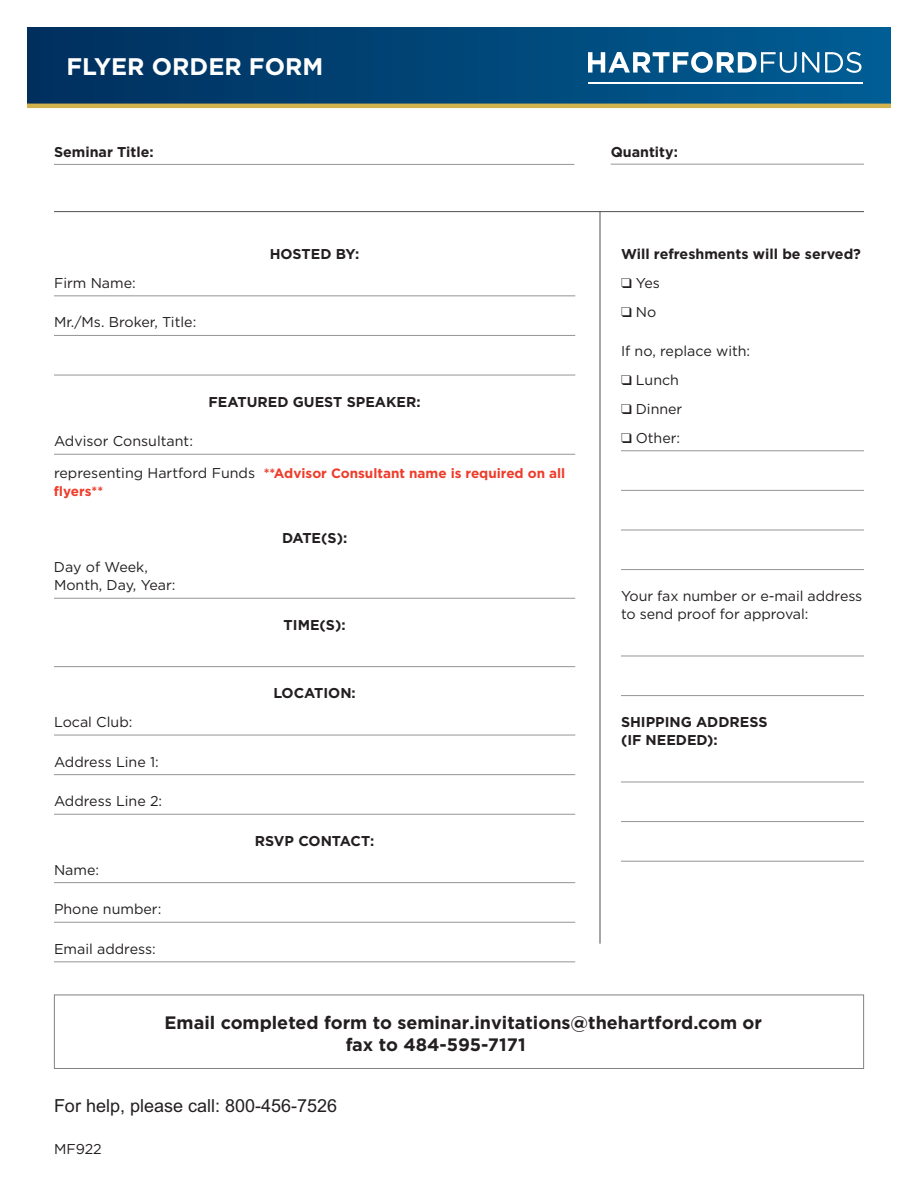
<style>
.page{position:relative;width:918px;height:1188px;background:#fff}
.page>*{position:absolute;margin:0;border:0;box-sizing:border-box;transform-origin:0 0}
.t1{font:700 24px "Gotham";color:#fff}
.t2{font:700 18px/21.6px "Gotham";color:#231f20}
.t3{font:18px "Arial";color:#231f20}
.t4{font:14.25px/18px "Gotham";color:#231f20}
.t5{font:700 14.25px/18px "Gotham";color:#231f20}
.t6{font:700 13.5px/18px "Gotham";color:#ef3b2a}
.s1{font-weight:400;font-size:14.25px;color:#231f20}
</style>
<div class="page">
<hr style="left:54px;top:295px;width:521px;height:1px;background:#939598">
<hr style="left:54px;top:335px;width:521px;height:1px;background:#939598">
<hr style="left:54px;top:375px;width:521px;height:1px;background:#939598">
<hr style="left:54px;top:454px;width:521px;height:1px;background:#939598">
<hr style="left:54px;top:598px;width:521px;height:1px;background:#939598">
<hr style="left:54px;top:666px;width:521px;height:1px;background:#939598">
<hr style="left:54px;top:735px;width:521px;height:1px;background:#939598">
<hr style="left:54px;top:774px;width:521px;height:1px;background:#939598">
<hr style="left:54px;top:814px;width:521px;height:1px;background:#939598">
<hr style="left:54px;top:882px;width:521px;height:1px;background:#939598">
<hr style="left:54px;top:922px;width:521px;height:1px;background:#939598">
<hr style="left:54px;top:961px;width:521px;height:1px;background:#939598">
<hr style="left:599px;top:211px;width:2px;height:733px;background:#57585a">
<hr style="left:621px;top:450px;width:243px;height:1px;background:#939598">
<hr style="left:621px;top:490px;width:243px;height:1px;background:#939598">
<hr style="left:621px;top:530px;width:243px;height:1px;background:#939598">
<hr style="left:621px;top:569px;width:243px;height:1px;background:#939598">
<hr style="left:621px;top:656px;width:243px;height:1px;background:#939598">
<hr style="left:621px;top:695px;width:243px;height:1px;background:#939598">
<hr style="left:621px;top:782px;width:243px;height:1px;background:#939598">
<hr style="left:621px;top:821px;width:243px;height:1px;background:#939598">
<hr style="left:621px;top:861px;width:243px;height:1px;background:#939598">
<hr style="left:54px;top:164px;width:520px;height:1px;background:#939598">
<svg style="left:27px;top:27px;width:864px;height:77px"></svg>
<hr style="left:27px;top:104px;width:864px;height:4px;background:#d2b24d">
<hr style="left:54px;top:211px;width:810px;height:1px;background:#57585a">
<svg style="left:588px;top:52px;width:231px;height:21px"></svg>
<svg style="left:825px;top:52px;width:36px;height:21px"></svg>
<hr style="left:588px;top:82px;width:274px;height:1px;background:#fff">
<div style="left:54px;top:995px;width:810px;height:74px;border:1px solid #808285"></div>
<hr style="left:611px;top:164px;width:253px;height:1px;background:#939598">
<h1 class="t1" style="left:67px;top:58px;width:258px">FLYER ORDER FORM</h1>
<p class="t5" style="left:54px;top:144px;width:101px">Seminar Title:</p>
<p class="t4" style="left:54px;top:275px;width:83px">Firm Name:</p>
<p class="t4" style="left:54px;top:314px;width:144px">Mr./Ms. Broker, Title:</p>
<p class="t5" style="left:270px;top:246px;width:91px">HOSTED BY:</p>
<p class="t5" style="left:209px;top:394px;width:213px">FEATURED GUEST SPEAKER:</p>
<p class="t4" style="left:54px;top:433px;width:140px">Advisor Consultant:</p>
<p class="t6" style="left:54px;top:466px;width:513px"><span class="s1">representing Hartford Funds</span> **Advisor Consultant name is required on all flyers**</p>
<p class="t5" style="left:282px;top:530px;width:67px">DATE(S):</p>
<p class="t4" style="left:54px;top:559px;width:123px">Day of Week,<br>Month, Day, Year:</p>
<p class="t5" style="left:284px;top:617px;width:63px">TIME(S):</p>
<p class="t4" style="left:54px;top:714px;width:80px">Local Club:</p>
<p class="t4" style="left:54px;top:754px;width:106px">Address Line 1:</p>
<p class="t4" style="left:54px;top:793px;width:110px">Address Line 2:</p>
<p class="t4" style="left:54px;top:862px;width:47px">Name:</p>
<p class="t4" style="left:54px;top:901px;width:109px">Phone number:</p>
<p class="t4" style="left:54px;top:941px;width:103px">Email address:</p>
<p class="t5" style="left:273px;top:685px;width:84px">LOCATION:</p>
<p class="t5" style="left:255px;top:833px;width:121px">RSVP CONTACT:</p>
<p class="t5" style="left:611px;top:144px;width:69px">Quantity:</p>
<p class="t5" style="left:621px;top:246px;width:242px">Will refreshments will be served?</p>
<p class="t4" style="left:621px;top:275px;width:40px">❑ Yes</p>
<p class="t4" style="left:621px;top:304px;width:37px">❑ No</p>
<p class="t4" style="left:621px;top:343px;width:131px">If no, replace with:</p>
<p class="t4" style="left:621px;top:372px;width:60px">❑ Lunch</p>
<p class="t4" style="left:621px;top:401px;width:63px">❑ Dinner</p>
<p class="t4" style="left:621px;top:430px;width:61px">❑ Other:</p>
<p class="t4" style="left:621px;top:588px;width:243px">Your fax number or e-mail address to send proof for approval:</p>
<p class="t5" style="left:621px;top:714px;width:148px">SHIPPING ADDRESS (IF NEEDED):</p>
<p class="t2" style="left:346px;top:1014px;width:418px;text-indent:-181px">Email completed form to seminar.invitations@thehartford.com or fax to 484-595-7171</p>
<p class="t3" style="left:54px;top:1096px;width:285px">For help, please call: 800-456-7526</p>
<p class="t4" style="left:54px;top:1142px;width:49px">MF922</p>
</div>
